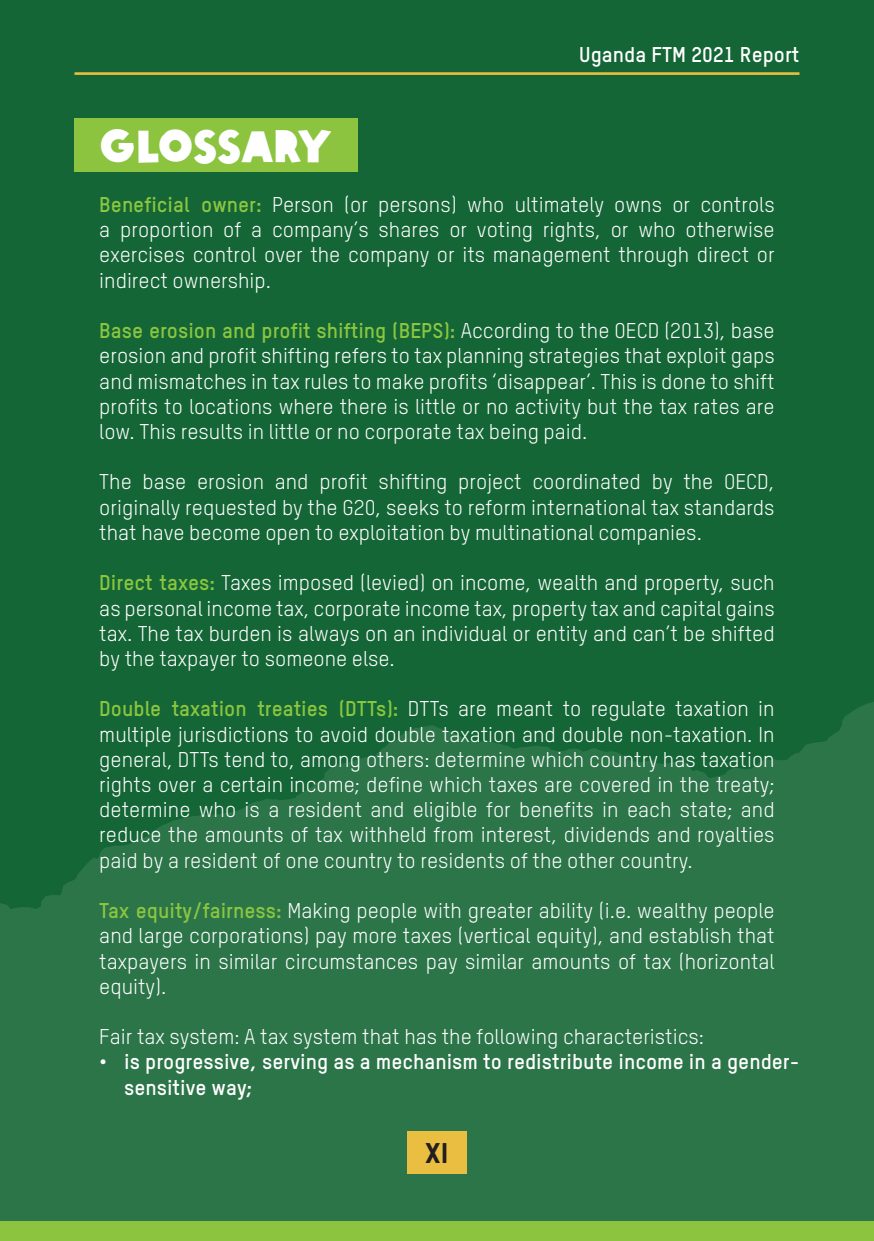
<style>
.page{position:relative;width:874px;height:1241px;background:#fff}
.page>*{position:absolute;margin:0;border:0;box-sizing:border-box;transform-origin:0 0}
.t1{font:43.75px "Oxfam Global Headline";color:#fff}
.t2{font:28px "Oxfam TSTARPRO Headline";color:#231f20}
.t3{font:21px/25.2px "Oxfam TSTARPRO";color:#fff;text-align:justify}
.t4{font:700 21px/25.2px "Oxfam TSTARPRO";color:#fff}
.s1{font-weight:700;color:#8bc640}
</style>
<div class="page">
<div style="left:0;top:0;width:873px;height:1240px;background:#146636"></div>
<svg style="left:0;top:702px;width:873px;height:518px;fill:#2b7549"></svg>
<div style="left:407px;top:1131px;width:59px;height:42px;background:#eabe41"></div>
<div style="left:0;top:1220px;width:873px;height:20px;background:#8cc440"></div>
<hr style="left:74px;top:72px;width:725px;height:3px;background:#eabe41">
<div style="left:74px;top:119px;width:283px;height:53px;background:#8cc440"></div>
<p class="t4" style="left:579px;top:42px;width:222px">Uganda FTM 2021 Report</p>
<h1 class="t1" style="left:99px;top:108px;width:233px">GLOSSARY</h1>
<p class="t3" style="left:99px;top:192px;width:676px"><span class="s1">Beneficial owner:</span> Person (or persons) who ultimately owns or controls a proportion of a company’s shares or voting rights, or who otherwise exercises control over the company or its management through direct or indirect ownership.</p>
<p class="t3" style="left:99px;top:318px;width:676px"><span class="s1">Base erosion and profit shifting (BEPS):</span> According to the OECD (2013), base erosion and profit shifting refers to tax planning strategies that exploit gaps and mismatches in tax rules to make profits ‘disappear’. This is done to shift profits to locations where there is little or no activity but the tax rates are low. This results in little or no corporate tax being paid.</p>
<p class="t3" style="left:99px;top:469px;width:676px">The base erosion and profit shifting project coordinated by the OECD, originally requested by the G20, seeks to reform international tax standards that have become open to exploitation by multinational companies.</p>
<p class="t3" style="left:99px;top:570px;width:676px"><span class="s1">Direct taxes:</span> Taxes imposed (levied) on income, wealth and property, such as personal income tax, corporate income tax, property tax and capital gains tax. The tax burden is always on an individual or entity and can’t be shifted by the taxpayer to someone else.</p>
<p class="t3" style="left:99px;top:696px;width:676px"><span class="s1">Double taxation treaties (DTTs):</span> DTTs are meant to regulate taxation in multiple jurisdictions to avoid double taxation and double non-taxation. In general, DTTs tend to, among others: determine which country has taxation rights over a certain income; define which taxes are covered in the treaty; determine who is a resident and eligible for benefits in each state; and reduce the amounts of tax withheld from interest, dividends and royalties paid by a resident of one country to residents of the other country.</p>
<p class="t3" style="left:99px;top:897px;width:676px"><span class="s1">Tax equity/fairness:</span> Making people with greater ability (i.e. wealthy people and large corporations) pay more taxes (vertical equity), and establish that taxpayers in similar circumstances pay similar amounts of tax (horizontal equity).</p>
<p class="t3" style="left:99px;top:1023px;width:606px">Fair tax system: A tax system that has the following characteristics:</p>
<p class="t4" style="left:124px;top:1048px;width:676px;text-indent:-25px">• is progressive, serving as a mechanism to redistribute income in a gender&shy;sensitive way;</p>
<h2 class="t2" style="left:425px;top:1135px;width:25px">xi</h2>
</div>
